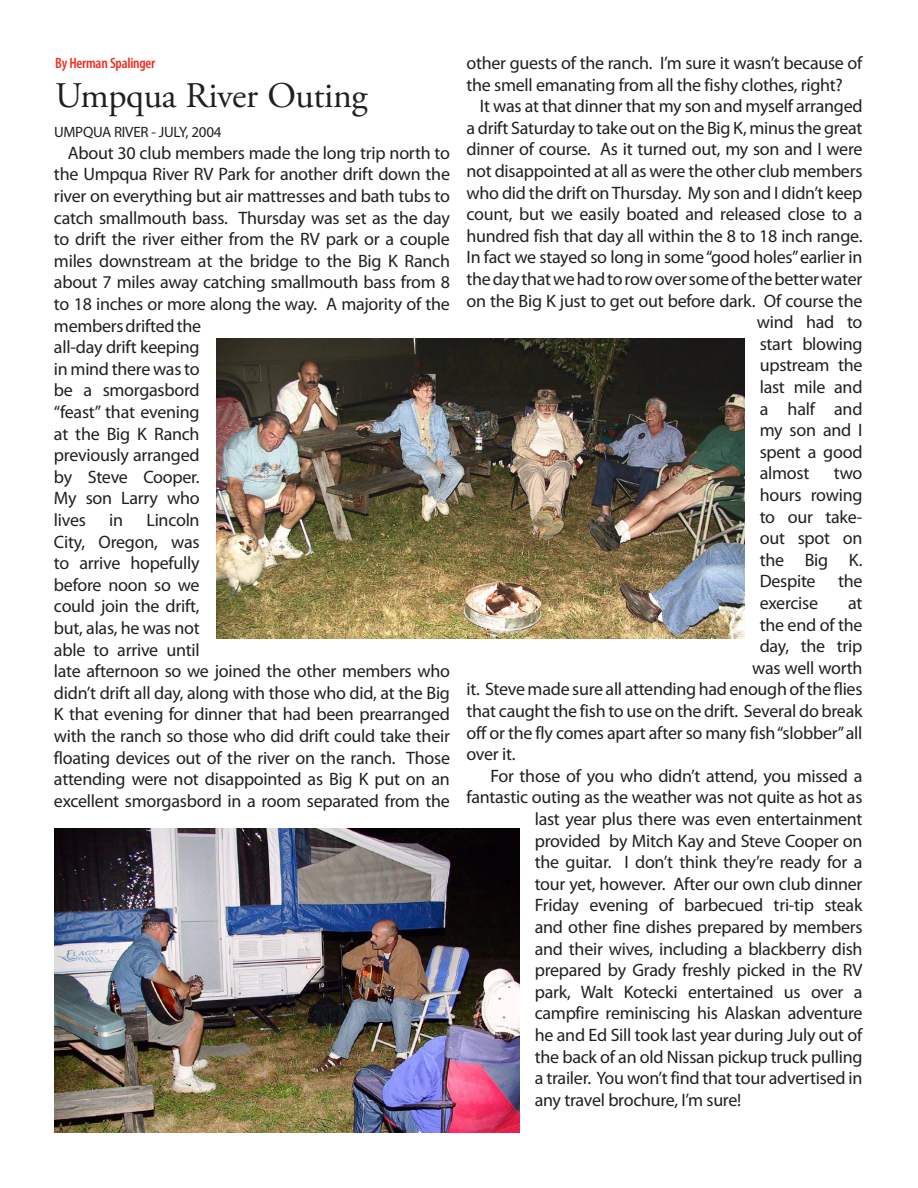
<style>
.page{position:relative;width:918px;height:1188px;background:#fff}
.page>*{position:absolute;margin:0;border:0;box-sizing:border-box;transform-origin:0 0}
.t1{font:36px "Adobe Garamond Pro";letter-spacing:-.01em;color:#231f20}
.t2{font:18px/21.6px "Myriad Pro";letter-spacing:-.015em;color:#231f20}
.t3{font:15px "Myriad Pro";letter-spacing:-.015em;color:#231f20}
.t4{font:600 condensed 15px "Myriad Pro";letter-spacing:-.015em;color:#ee2e22}
</style>
<div class="page">
<img style="left:54px;top:828px;width:466px;height:304px">
<img style="left:216px;top:339px;width:528px;height:299px">
<p class="t4" style="left:55px;top:55px;width:102px">By Herman Spalinger</p>
<h1 class="t1" style="left:55px;top:74px;width:314px">Umpqua River Outing</h1>
<p class="t3" style="left:54px;top:124px;width:169px">UMPQUA RIVER - JULY, 2004</p>
<p class="t2" style="left:54px;top:142px;width:398px;text-indent:14px">About 30 club members made the long trip north to the Umpqua River RV Park for another drift down the river on everything but air mattresses and bath tubs to catch smallmouth bass. Thursday was set as the day to drift the river either from the RV park or a couple miles downstream at the bridge to the Big K Ranch about 7 miles away catching smallmouth bass from 8 to 18 inches or more along the way. A majority of the members drifted the<br>all-day drift keeping<br>in mind there was to<br>be a smorgasbord<br>“feast” that evening<br>at the Big K Ranch<br>previously arranged<br>by Steve Cooper.<br>My son Larry who<br>lives</p>
<p class="t2" style="left:54px;top:510px;width:398px;text-indent:92px">Lincoln<br>City, Oregon, was<br>to arrive hopefully<br>before noon so we<br>could join the drift,<br>but, alas, he was not<br>able to arrive until<br>late afternoon so we joined the other members who didn’t drift all day, along with those who did, at the Big K that evening for dinner that had been prearranged with the ranch so those who did drift could take their floating devices out of the river on the ranch. Those attending were not disappointed as Big K put on an excellent smorgasbord in a room separated from the</p>
<p class="t2" style="left:109px;top:510px;width:15px">in</p>
<p class="t2" style="left:466px;top:53px;width:397px">other guests of the ranch. I’m sure it wasn’t because of the smell emanating from all the fishy clothes, right?</p>
<p class="t2" style="left:480px;top:96px;width:384px">It was at that dinner that my son and myself arranged</p>
<p class="t2" style="left:466px;top:117px;width:397px">a drift Saturday to take out on the Big K, minus the great</p>
<p class="t2" style="left:466px;top:139px;width:397px">dinner of course. As it turned out, my son and I were</p>
<p class="t2" style="left:466px;top:161px;width:397px">not disappointed at all as were the other club members</p>
<p class="t2" style="left:466px;top:182px;width:397px">who did the drift on Thursday. My son and I didn’t keep</p>
<p class="t2" style="left:466px;top:204px;width:397px">count, but we easily boated and released close to a</p>
<p class="t2" style="left:466px;top:225px;width:397px">hundred fish that day all within the 8 to 18 inch range.</p>
<p class="t2" style="left:466px;top:247px;width:398px">In fact we stayed so long in some “good holes” earlier in</p>
<p class="t2" style="left:466px;top:269px;width:397px">the day that we had to row over some of the better water</p>
<p class="t2" style="left:466px;top:290px;width:397px">on the Big K just to get out before dark. Of course the</p>
<p class="t2" style="left:757px;top:312px;width:107px">wind had to</p>
<p class="t2" style="left:760px;top:333px;width:104px">start blowing</p>
<p class="t2" style="left:760px;top:355px;width:104px">upstream the</p>
<p class="t2" style="left:760px;top:377px;width:104px">last mile and</p>
<p class="t2" style="left:760px;top:398px;width:104px">a half and</p>
<p class="t2" style="left:760px;top:420px;width:104px">my son and I</p>
<p class="t2" style="left:760px;top:441px;width:104px">spent a good</p>
<p class="t2" style="left:760px;top:463px;width:51px">almost</p>
<p class="t2" style="left:760px;top:463px;width:104px;text-align:justify;text-indent:74px">two hours rowing to our take&shy;out spot on the Big K.<br>Despite the exercise</p>
<p class="t2" style="left:848px;top:593px;width:16px">at</p>
<p class="t2" style="left:760px;top:614px;width:104px">the end of the</p>
<p class="t2" style="left:760px;top:636px;width:104px">day, the trip</p>
<p class="t2" style="left:752px;top:657px;width:112px">was well worth</p>
<p class="t2" style="left:466px;top:679px;width:398px">it. Steve made sure all attending had enough of the flies</p>
<p class="t2" style="left:466px;top:701px;width:398px">that caught the fish to use on the drift. Several do break</p>
<p class="t2" style="left:466px;top:722px;width:397px">off or the fly comes apart after so many fish “slobber” all</p>
<p class="t2" style="left:466px;top:744px;width:50px">over it.</p>
<p class="t2" style="left:490px;top:765px;width:373px">For those of you who didn’t attend, you missed a</p>
<p class="t2" style="left:466px;top:787px;width:397px">fantastic outing as the weather was not quite as hot as</p>
<p class="t2" style="left:535px;top:809px;width:329px">last year plus there was even entertainment</p>
<p class="t2" style="left:535px;top:830px;width:329px">provided by Mitch Kay and Steve Cooper on</p>
<p class="t2" style="left:535px;top:852px;width:329px">the guitar. I don’t think they’re ready for a</p>
<p class="t2" style="left:535px;top:873px;width:329px">tour yet, however. After our own club dinner</p>
<p class="t2" style="left:535px;top:895px;width:329px">Friday evening of barbecued tri-tip steak</p>
<p class="t2" style="left:535px;top:917px;width:329px">and other fine dishes prepared by members</p>
<p class="t2" style="left:535px;top:938px;width:329px">and their wives, including a blackberry dish</p>
<p class="t2" style="left:535px;top:960px;width:329px">prepared by Grady freshly picked in the RV</p>
<p class="t2" style="left:535px;top:981px;width:329px">park, Walt Kotecki entertained us over a</p>
<p class="t2" style="left:535px;top:1003px;width:329px">campfire reminiscing his Alaskan adventure</p>
<p class="t2" style="left:535px;top:1025px;width:329px">he and Ed Sill took last year during July out of</p>
<p class="t2" style="left:535px;top:1046px;width:329px">the back of an old Nissan pickup truck pulling</p>
<p class="t2" style="left:535px;top:1068px;width:329px">a trailer. You won’t find that tour advertised in</p>
<p class="t2" style="left:535px;top:1089px;width:208px">any travel brochure, I’m sure!</p>
</div>
